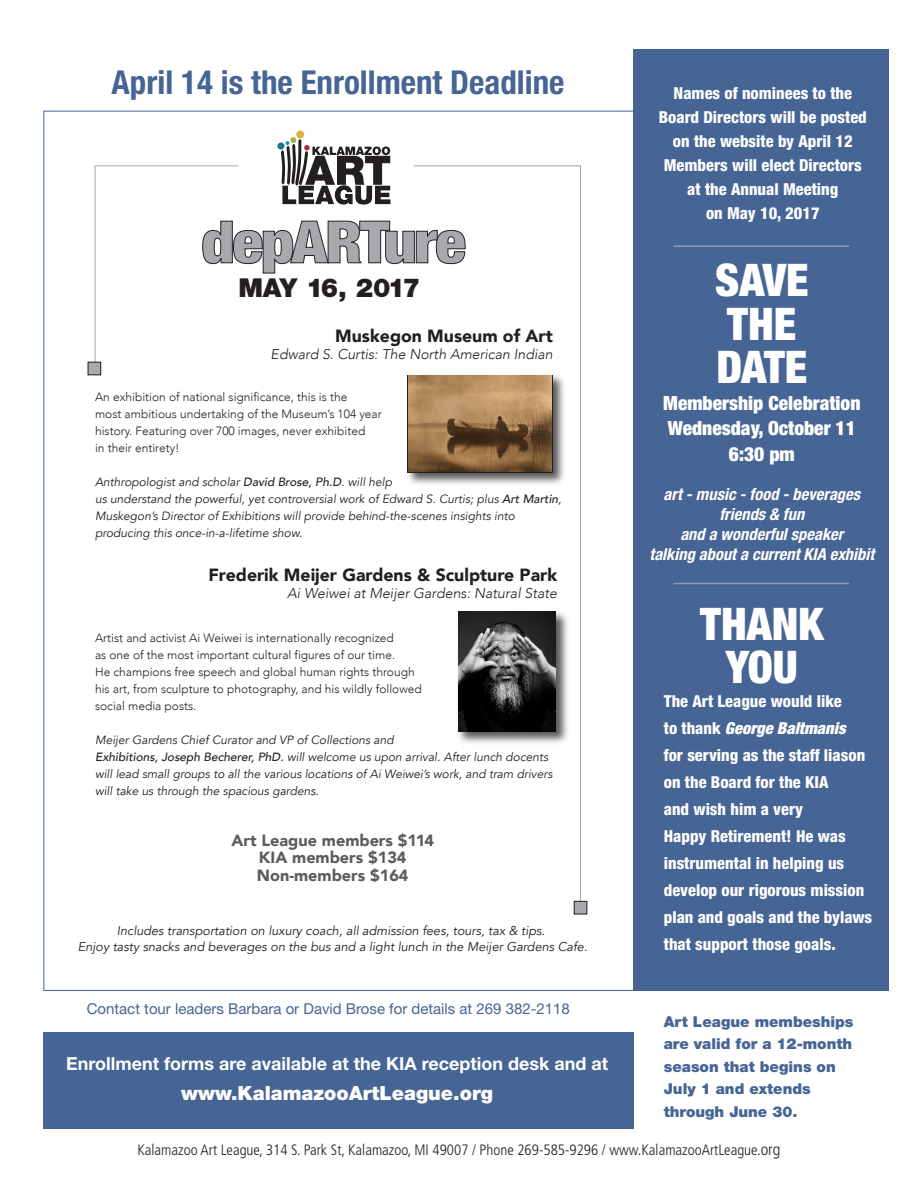
<style>
.page{position:relative;width:918px;height:1188px;background:#fff}
.page>*{position:absolute;margin:0;border:0;box-sizing:border-box;transform-origin:0 0}
.t1{font:900 condensed 45px/43.5px "Helvetica Neue LT Std";color:#fff}
.t2{font:700 condensed 33px "Helvetica Neue LT Std";color:#466595}
.t3{font:900 26.1px "Helvetica Neue LT Std";letter-spacing:-.085em;color:#231f20}
.t4{font:900 condensed 19.5px/25.5px "Helvetica Neue LT Std";color:#fff;text-align:center}
.t5{font:900 19.5px "Helvetica Neue LT Std";color:#fff}
.t6{font:700 18px "Helvetica Neue LT Std";color:#fff}
.t7{font:900 17.7px "Avenir";color:#231f20}
.t8{font:800 condensed 16.5px/27px "Helvetica Neue LT Std";color:#fff;text-align:center}
.t9{font:italic 700 condensed 16.5px/19.8px "Helvetica Neue LT Std";color:#fff;text-align:center}
.t10{font:900 16.2px/17.7px "Avenir";color:#5c5c5f;text-align:center}
.t11{font:300 condensed 15px "Frutiger LT Std";color:#231f20}
.t12{font:900 15px/22.5px "Helvetica Neue LT Std";color:#466595}
.t13{font:15px "Helvetica Neue LT Std";color:#466595}
.t14{font:italic 300 14.25px "Avenir";color:#231f20}
.t15{font:italic 12.75px/16.2px "Avenir";color:#231f20;text-align:center}
.t16{font:italic 12px/17px "Avenir";color:#231f20}
.t17{font:300 12px/17px "Avenir";color:#231f20}
.s1{font-weight:500}
.s2{font-weight:900;font-style:italic}
.s3{font-size:16.5px}
</style>
<div class="page">
<div style="left:43px;top:1033px;width:590px;height:96px;background:#466595"></div>
<div style="left:633px;top:49px;width:256px;height:942px;background:#466595"></div>
<img style="left:408px;top:376px;width:4px;height:95px">
<div style="left:296px;top:130px;width:8px;height:9px;background:#deb13c;border-radius:50%"></div>
<svg style="left:95px;top:137px;width:317px;height:226px"></svg>
<svg style="left:412px;top:165px;width:170px;height:743px"></svg>
<div style="left:88px;top:362px;width:13px;height:13px;background:#a8a9ad"></div>
<div style="left:88px;top:362px;width:13px;height:13px;border:1px solid #231f20"></div>
<div style="left:574px;top:901px;width:13px;height:13px;background:#a8a9ad"></div>
<div style="left:574px;top:901px;width:13px;height:13px;border:1px solid #231f20"></div>
<hr style="left:674px;top:245px;width:175px;height:2px;background:#8a9abb">
<hr style="left:674px;top:583px;width:175px;height:1px;background:#8a9abb">
<h2 class="t2" style="left:112px;top:62px;width:454px">April 14 is the Enrollment Deadline</h2>
<h3 class="t3" style="left:238px;top:272px;width:183px">MAY 16, 2017</h3>
<h3 class="t7" style="left:335px;top:324px;width:219px">Muskegon Museum of Art</h3>
<p class="t14" style="left:271px;top:344px;width:284px">Edward S. Curtis: The North American Indian</p>
<p class="t17" style="left:95px;top:389px;width:288px">An exhibition of national significance, this is the<br>most ambitious undertaking of the Museum’s 104 year history. Featuring over 700 images, never exhibited<br>in their entirety!</p>
<p class="t16" style="left:95px;top:474px;width:468px">Anthropologist and scholar <span class="s1">David Brose, Ph.D</span>. will help<br>us understand the powerful, yet controversial work of Edward S. Curtis; plus <span class="s1">Art Martin</span>, Muskegon’s Director of Exhibitions will provide behind-the-scenes insights into producing this once-in-a-lifetime show.</p>
<h3 class="t7" style="left:209px;top:564px;width:350px">Frederik Meijer Gardens &amp; Sculpture Park</h3>
<p class="t14" style="left:287px;top:584px;width:271px">Ai Weiwei at Meijer Gardens: Natural State</p>
<p class="t17" style="left:95px;top:630px;width:328px">Artist and activist Ai Weiwei is internationally recognized<br>as one of the most important cultural figures of our time.<br>He champions free speech and global human rights through his art, from sculpture to photography, and his wildly followed social media posts.</p>
<p class="t16" style="left:95px;top:732px;width:459px">Meijer Gardens Chief Curator and VP of Collections and<br><span class="s1">Exhibitions, Joseph Becherer, PhD.</span> will welcome us upon arrival. After lunch docents will lead small groups to all the various locations of Ai Weiwei’s work, and tram drivers will take us through the spacious gardens.</p>
<h3 class="t10" style="left:232px;top:832px;width:204px">Art League members $114<br>KIA members $134<br>Non-members $164</h3>
<p class="t15" style="left:78px;top:922px;width:511px">Includes transportation on luxury coach, all admission fees, tours, tax &amp; tips.<br>Enjoy tasty snacks and beverages on the bus and a light lunch in the Meijer Gardens Cafe.</p>
<p class="t13" style="left:87px;top:1000px;width:485px">Contact tour leaders Barbara or David Brose for details at 269 382-2118</p>
<h3 class="t6" style="left:66px;top:1052px;width:543px">Enrollment forms are available at the KIA reception desk and at</h3>
<h3 class="t5" style="left:181px;top:1081px;width:313px">www.KalamazooArtLeague.org</h3>
<h3 class="t8" style="left:659px;top:81px;width:210px;line-height:24px">Names of nominees to the<br>Board Directors will be posted on the website by April 12<br>Members will elect Directors at the Annual Meeting<br>on May 10, 2017</h3>
<h1 class="t1" style="left:715px;top:258px;width:95px">SAVE<br>THE<br>DATE</h1>
<h3 class="t4" style="left:663px;top:390px;width:199px">Membership Celebration<br>Wednesday, October 11<br>6:30 pm</h3>
<h3 class="t9" style="left:649px;top:485px;width:226px">art - music - food - beverages friends &amp; fun<br>and a wonderful speaker<br>talking about a current KIA exhibit</h3>
<h1 class="t1" style="left:700px;top:601px;width:125px;text-align:center">THANK<br>YOU</h1>
<p class="t8" style="left:664px;top:687px;width:210px;text-align:left">The Art League would like<br>to thank <span class="s2">George Baltmanis<br></span>for serving as the staff liason on the Board for the KIA<br>and wish him a very<br>Happy Retirement! He was instrumental in helping us develop our rigorous mission plan and goals and the bylaws that support those goals.</p>
<p class="t12" style="left:664px;top:1010px;width:191px">Art League membeships are valid for a 12-month season that begins on<br>July 1 and extends through June 30.</p>
<p class="t11" style="left:137px;top:1142px;width:645px">Kalamazoo Art League, 314 S. Park St, Kalamazoo, MI 49007 / Phone 269-585-9296 / www.KalamazooArtLeague.<span class="s3">org</span></p>
</div>
